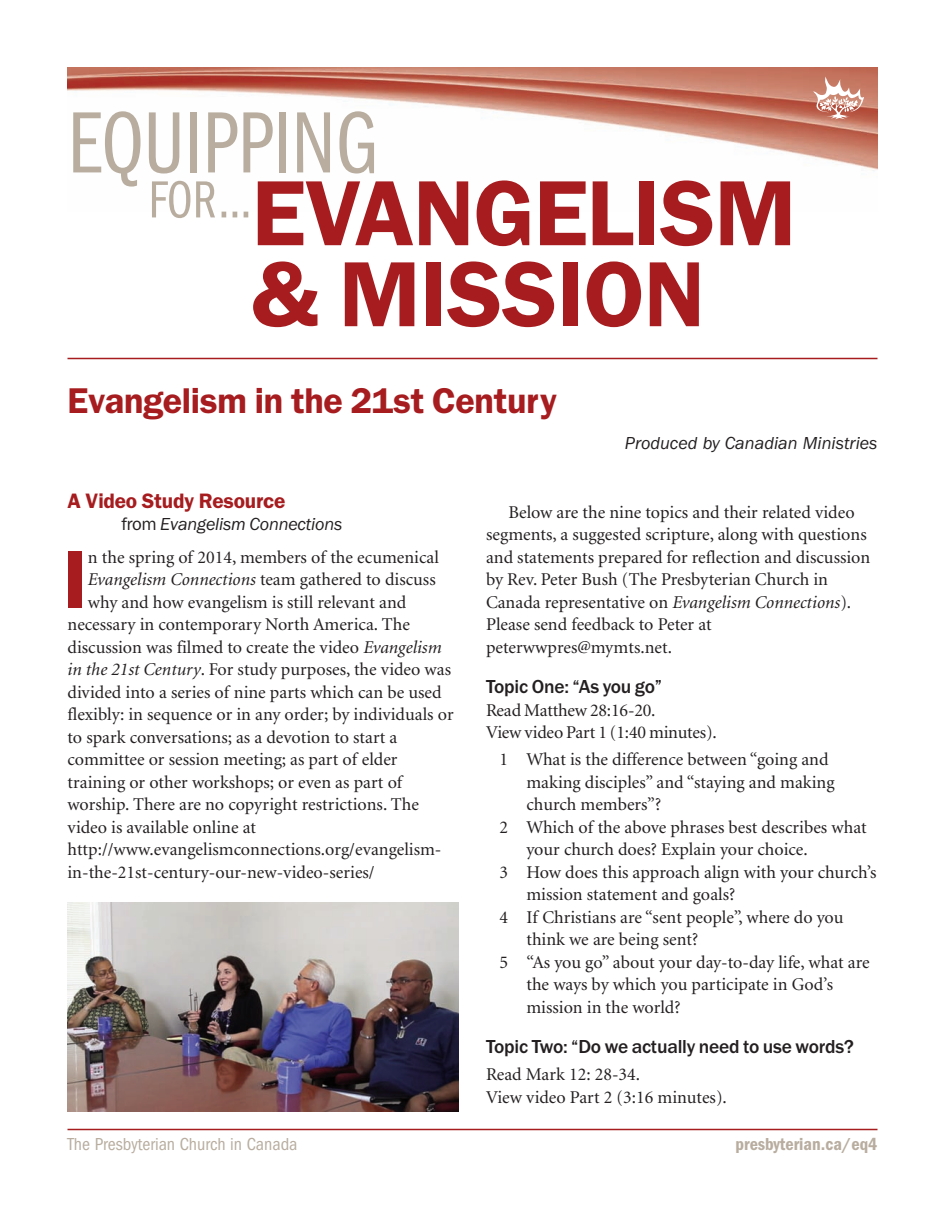
<style>
.page{position:relative;width:945px;height:1215px;background:#fff}
.page>*{position:absolute;margin:0;border:0;box-sizing:border-box;transform-origin:0 0}
.t1{font:600 93px/81px "Franklin Gothic";letter-spacing:-.01em;color:#a61c1f}
.t2{font:90px "Franklin Gothic Book Cmpr";color:#b8ad9f}
.t3{font:600 82.8px "Franklin Gothic";color:#a61c1f}
.t4{font:54px "Franklin Gothic Book Cmpr";color:#b8ad9f}
.t5{font:600 36px "Franklin Gothic";letter-spacing:-.01em;color:#a61c1f}
.t6{font:600 21px "Franklin Gothic";letter-spacing:-.01em;color:#a61c1f}
.t7{font:500 19.5px "Franklin Gothic";letter-spacing:-.01em;color:#231f20}
.t8{font:18px/22.5px "Minion";color:#231f20}
.t9{font:italic 18px "Franklin Gothic";color:#231f20}
.t10{font:italic 18px "Minion";color:#231f20}
.t11{font:condensed 18px "Franklin Gothic";color:#b8ad9f}
.t12{font:600 condensed 18px "Franklin Gothic";color:#b8ad9f}
.s1{font-style:normal}
.s2{font-style:italic}
</style>
<div class="page">
<img style="left:68px;top:68px;width:810px;height:103px">
<hr style="left:68px;top:1129px;width:810px;height:1px;background:#a61c1f">
<hr style="left:68px;top:358px;width:810px;height:1px;background:#a61c1f">
<svg style="left:813px;top:76px;width:51px;height:43px"></svg>
<img style="left:68px;top:902px;width:391px;height:210px">
<h2 class="t2" style="left:68px;top:112px;width:311px">EQUIPPING</h2>
<h1 class="t1" style="left:252px;top:181px;width:546px">EVANGELISM &amp; MISSION</h1>
<h3 class="t4" style="left:148px;top:181px;width:104px">FOR…</h3>
<h3 class="t5" style="left:68px;top:388px;width:491px">Evangelism in the 21st Century</h3>
<p class="t9" style="left:625px;top:437px;width:254px">Produced by Canadian Ministries</p>
<p class="t6" style="left:68px;top:493px;width:219px">A Video Study Resource</p>
<p class="t9" style="left:122px;top:518px;width:222px"><span class="s1">from</span> Evangelism Connections</p>
<h3 class="t3" style="left:63px;top:551px;width:26px">I</h3>
<p class="t8" style="left:88px;top:547px;width:353px">n the spring of 2014, members of the ecumenical</p>
<p class="t10" style="left:88px;top:572px;width:349px">Evangelism Connections <span class="s1">team gathered to discuss</span></p>
<p class="t8" style="left:88px;top:592px;width:320px">why and how evangelism is still relevant and</p>
<p class="t8" style="left:68px;top:614px;width:344px">necessary in contemporary North America. The</p>
<p class="t8" style="left:68px;top:637px;width:376px">discussion was filmed to create the video <span class="s2">Evangelism</span></p>
<p class="t8" style="left:68px;top:659px;width:385px"><span class="s2">in the 21st Century</span>. For study purposes, the video was</p>
<p class="t8" style="left:68px;top:682px;width:376px">divided into a series of nine parts which can be used</p>
<p class="t8" style="left:68px;top:704px;width:388px">flexibly: in sequence or in any order; by individuals or</p>
<p class="t8" style="left:68px;top:727px;width:331px">to spark conversations; as a devotion to start a</p>
<p class="t8" style="left:68px;top:749px;width:332px">committee or session meeting; as part of elder</p>
<p class="t8" style="left:68px;top:772px;width:336px">training or other workshops; or even as part of</p>
<p class="t8" style="left:68px;top:794px;width:353px">worship. There are no copyright restrictions. The</p>
<p class="t8" style="left:68px;top:817px;width:190px">video is available online at</p>
<p class="t8" style="left:68px;top:839px;width:376px">http://www.evangelismconnections.org/evangelism-</p>
<p class="t8" style="left:68px;top:862px;width:309px">in-the-21st-century-our-new-video-series/</p>
<p class="t8" style="left:486px;top:502px;width:386px;text-indent:22px">Below are the nine topics and their related video segments, a suggested scripture, along with questions and statements prepared for reflection and discussion by Rev. Peter Bush (The Presbyterian Church in Canada representative on <span class="s2">Evangelism Connections</span>).<br>Please send feedback to Peter at peterwwpres@mymts.net.</p>
<p class="t7" style="left:486px;top:675px;width:178px">Topic One: “As you go”</p>
<p class="t8" style="left:486px;top:700px;width:232px">Read Matthew 28:16-20.<br>View video Part 1 (1:40 minutes).</p>
<p class="t8" style="left:500px;top:749px;width:331px">1 What is the difference between “going and</p>
<p class="t8" style="left:526px;top:772px;width:310px">making disciples” and “staying and making</p>
<p class="t8" style="left:526px;top:794px;width:136px">church members”?</p>
<p class="t8" style="left:500px;top:817px;width:369px">2 Which of the above phrases best describes what</p>
<p class="t8" style="left:526px;top:839px;width:283px">your church does? Explain your choice.</p>
<p class="t8" style="left:500px;top:862px;width:379px">3 How does this approach align with your church’s</p>
<p class="t8" style="left:526px;top:884px;width:210px">mission statement and goals?</p>
<p class="t8" style="left:500px;top:907px;width:346px">4 If Christians are “sent people”, where do you</p>
<p class="t8" style="left:526px;top:929px;width:173px">think we are being sent?</p>
<p class="t8" style="left:500px;top:952px;width:372px">5 “As you go” about your day-to-day life, what are</p>
<p class="t8" style="left:526px;top:974px;width:308px">the ways by which you participate in God’s</p>
<p class="t8" style="left:526px;top:997px;width:156px">mission in the world?</p>
<p class="t7" style="left:486px;top:1035px;width:369px">Topic Two: “Do we actually need to use words?</p>
<p class="t8" style="left:486px;top:1064px;width:242px">Read Mark 12: 28-34.<br>View video Part 2 (3:16 minutes).</p>
<p class="t11" style="left:68px;top:1138px;width:232px">The Presbyterian Church in Canada</p>
<p class="t12" style="left:736px;top:1138px;width:143px">presbyterian.ca/eq4</p>
</div>
